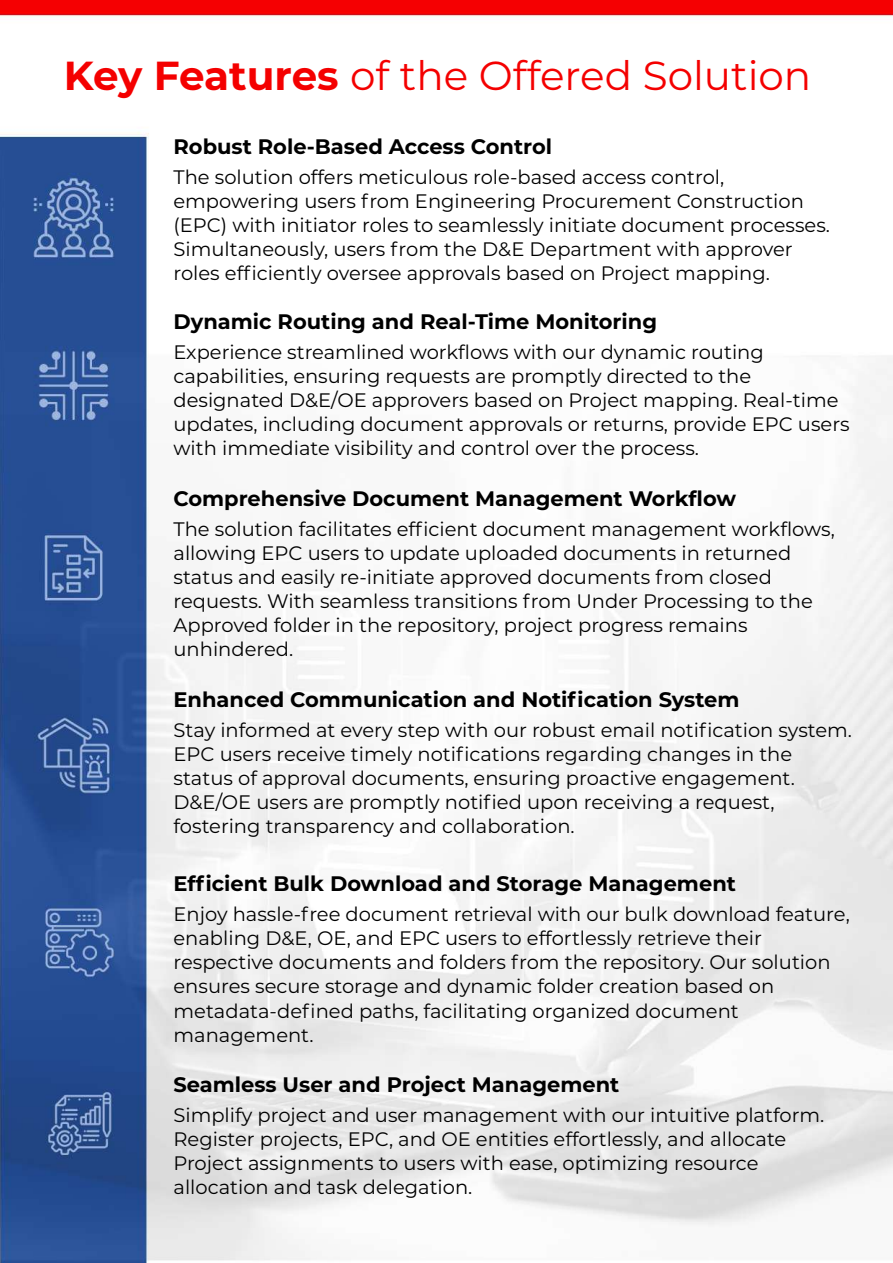
<style>
.page{position:relative;width:893px;height:1263px;background:#fff}
.page>*{position:absolute;margin:0;border:0;box-sizing:border-box;transform-origin:0 0}
.t1{font:40.5px "Montserrat";color:#f40000}
.t2{font:700 21px "Montserrat";color:#000}
.t3{font:19.5px/24px "Montserrat";color:#000}
.s1{font-weight:700}
</style>
<div class="page">
<img style="left:0;top:0;width:893px;height:1263px">
<h1 class="t1" style="left:64px;top:48px;width:749px"><span class="s1">Key Features</span> of the Offered Solution</h1>
<p class="t2" style="left:173px;top:132px;width:380px">Robust Role-Based Access Control</p>
<p class="t3" style="left:173px;top:165px;width:658px">The solution offers meticulous role-based access control, empowering users from Engineering Procurement Construction (EPC) with initiator roles to seamlessly initiate document processes.<br>Simultaneously, users from the D&amp;E Department with approver roles efficiently oversee approvals based on Project mapping.</p>
<p class="t2" style="left:173px;top:306px;width:485px">Dynamic Routing and Real-Time Monitoring</p>
<p class="t3" style="left:173px;top:339px;width:678px">Experience streamlined workflows with our dynamic routing capabilities, ensuring requests are promptly directed to the designated D&amp;E/OE approvers based on Project mapping. Real-time updates, including document approvals or returns, provide EPC users with immediate visibility and control over the process.</p>
<p class="t2" style="left:173px;top:483px;width:564px">Comprehensive Document Management Workflow</p>
<p class="t3" style="left:173px;top:516px;width:663px">The solution facilitates efficient document management workflows, allowing EPC users to update uploaded documents in returned status and easily re-initiate approved documents from closed requests. With seamless transitions from Under Processing to the Approved folder in the repository, project progress remains unhindered.</p>
<p class="t2" style="left:173px;top:685px;width:567px">Enhanced Communication and Notification System</p>
<p class="t3" style="left:173px;top:718px;width:680px">Stay informed at every step with our robust email notification system.<br>EPC users receive timely notifications regarding changes in the status of approval documents, ensuring proactive engagement.<br>D&amp;E/OE users are promptly notified upon receiving a request, fostering transparency and collaboration.</p>
<p class="t2" style="left:173px;top:869px;width:564px">Efficient Bulk Download and Storage Management</p>
<p class="t3" style="left:173px;top:902px;width:678px">Enjoy hassle-free document retrieval with our bulk download feature, enabling D&amp;E, OE, and EPC users to effortlessly retrieve their respective documents and folders from the repository. Our solution ensures secure storage and dynamic folder creation based on metadata-defined paths, facilitating organized document management.</p>
<p class="t2" style="left:173px;top:1069px;width:447px">Seamless User and Project Management</p>
<p class="t3" style="left:173px;top:1102px;width:652px">Simplify project and user management with our intuitive platform.<br>Register projects, EPC, and OE entities effortlessly, and allocate Project assignments to users with ease, optimizing resource allocation and task delegation.</p>
</div>
